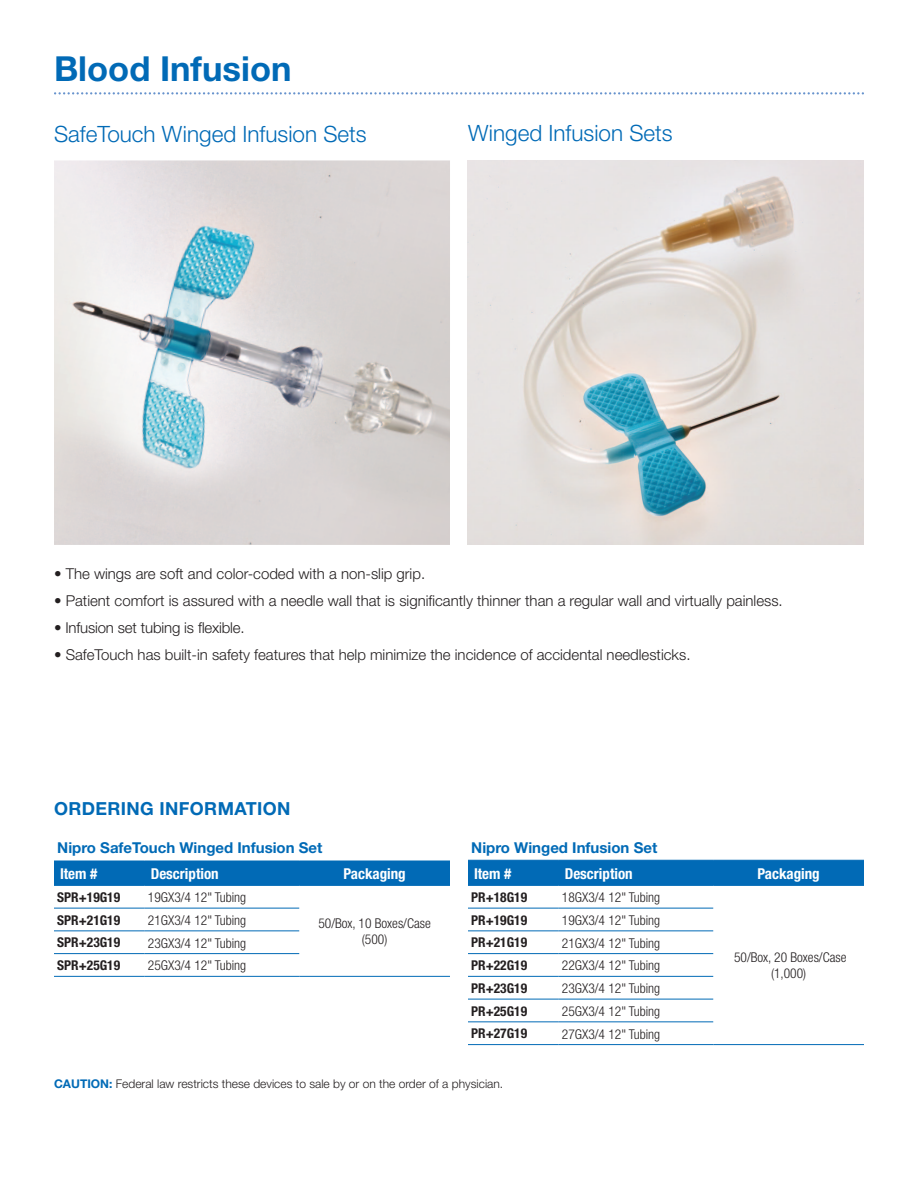
<style>
.page{position:relative;width:918px;height:1188px;background:#fff}
.page>*{position:absolute;margin:0;border:0;box-sizing:border-box;transform-origin:0 0}
.t1{font:700 34.5px "Helvetica Neue";color:#016ab6}
.t2{font:300 22.5px "Helvetica Neue";color:#016ab6}
.t3{font:700 18px "Helvetica Neue";letter-spacing:.02em;color:#016ab6}
.t4{font:300 15px "Helvetica Neue";color:#231f20}
.t5{font:700 15px "Helvetica Neue";color:#016ab6}
.t6{font:700 condensed 15px "Helvetica Neue";color:#fff}
.t7{font:300 condensed 13.5px/16.2px "Helvetica Neue";color:#231f20;text-align:center}
.t8{font:700 condensed 13.5px "Helvetica Neue";color:#231f20}
.t9{font:300 12px "Helvetica Neue";color:#231f20}
.s1{font-weight:700;color:#016ab6}
</style>
<div class="page">
<img style="left:54px;top:160px;width:396px;height:385px">
<img style="left:468px;top:160px;width:396px;height:385px">
<div style="left:54px;top:862px;width:396px;height:23px;background:#016ab6"></div>
<hr style="left:54px;top:861px;width:91px;height:1px;background:#016ab6">
<hr style="left:145px;top:861px;width:154px;height:1px;background:#016ab6">
<hr style="left:299px;top:861px;width:151px;height:1px;background:#016ab6">
<hr style="left:54px;top:885px;width:91px;height:1px;background:#016ab6">
<hr style="left:145px;top:885px;width:154px;height:1px;background:#016ab6">
<hr style="left:54px;top:908px;width:91px;height:1px;background:#016ab6">
<hr style="left:145px;top:908px;width:154px;height:1px;background:#016ab6">
<hr style="left:54px;top:930px;width:91px;height:1px;background:#016ab6">
<hr style="left:145px;top:930px;width:154px;height:1px;background:#016ab6">
<hr style="left:54px;top:953px;width:91px;height:1px;background:#016ab6">
<hr style="left:145px;top:953px;width:154px;height:1px;background:#016ab6">
<hr style="left:54px;top:976px;width:91px;height:1px;background:#016ab6">
<hr style="left:145px;top:976px;width:154px;height:1px;background:#016ab6">
<hr style="left:299px;top:885px;width:151px;height:1px;background:#016ab6">
<hr style="left:299px;top:976px;width:151px;height:1px;background:#016ab6">
<div style="left:468px;top:861px;width:396px;height:24px;background:#016ab6"></div>
<hr style="left:468px;top:860px;width:91px;height:1px;background:#016ab6">
<hr style="left:559px;top:860px;width:154px;height:1px;background:#016ab6">
<hr style="left:713px;top:860px;width:151px;height:1px;background:#016ab6">
<hr style="left:468px;top:885px;width:91px;height:1px;background:#016ab6">
<hr style="left:559px;top:885px;width:154px;height:1px;background:#016ab6">
<hr style="left:468px;top:908px;width:91px;height:1px;background:#016ab6">
<hr style="left:559px;top:908px;width:154px;height:1px;background:#016ab6">
<hr style="left:468px;top:930px;width:91px;height:1px;background:#016ab6">
<hr style="left:559px;top:930px;width:154px;height:1px;background:#016ab6">
<hr style="left:468px;top:953px;width:91px;height:1px;background:#016ab6">
<hr style="left:559px;top:953px;width:154px;height:1px;background:#016ab6">
<hr style="left:468px;top:976px;width:91px;height:1px;background:#016ab6">
<hr style="left:559px;top:976px;width:154px;height:1px;background:#016ab6">
<hr style="left:468px;top:999px;width:91px;height:1px;background:#016ab6">
<hr style="left:559px;top:999px;width:154px;height:1px;background:#016ab6">
<hr style="left:468px;top:1021px;width:91px;height:1px;background:#016ab6">
<hr style="left:559px;top:1021px;width:154px;height:1px;background:#016ab6">
<hr style="left:713px;top:885px;width:151px;height:1px;background:#016ab6">
<hr style="left:468px;top:1044px;width:91px;height:1px;background:#016ab6">
<hr style="left:559px;top:1044px;width:154px;height:1px;background:#016ab6">
<hr style="left:713px;top:1044px;width:151px;height:1px;background:#016ab6">
<svg style="left:54px;top:92px;width:810px;height:2px"></svg>
<h1 class="t1" style="left:54px;top:47px;width:239px">Blood Infusion</h1>
<h2 class="t2" style="left:54px;top:120px;width:314px">SafeTouch Winged Infusion Sets</h2>
<h2 class="t2" style="left:468px;top:119px;width:206px">Winged Infusion Sets</h2>
<p class="t4" style="left:54px;top:564px;width:373px">• The wings are soft and color-coded with a non-slip grip.</p>
<p class="t4" style="left:54px;top:591px;width:730px">• Patient comfort is assured with a needle wall that is significantly thinner than a regular wall and virtually painless.</p>
<p class="t4" style="left:54px;top:618px;width:192px">• Infusion set tubing is flexible.</p>
<p class="t4" style="left:54px;top:645px;width:638px">• SafeTouch has built-in safety features that help minimize the incidence of accidental needlesticks.</p>
<p class="t3" style="left:54px;top:797px;width:238px">ORDERING INFORMATION</p>
<p class="t5" style="left:57px;top:839px;width:267px">Nipro SafeTouch Winged Infusion Set</p>
<p class="t6" style="left:60px;top:865px;width:39px">Item #</p>
<p class="t6" style="left:151px;top:865px;width:69px">Description</p>
<p class="t6" style="left:343px;top:865px;width:64px">Packaging</p>
<p class="t8" style="left:57px;top:889px;width:65px">SPR+19G19</p>
<p class="t7" style="left:148px;top:889px;width:100px">19GX3/4 12" Tubing</p>
<p class="t7" style="left:318px;top:915px;width:114px">50/Box, 10 Boxes/Case (500)</p>
<p class="t5" style="left:471px;top:838px;width:188px">Nipro Winged Infusion Set</p>
<p class="t6" style="left:474px;top:864px;width:39px">Item #</p>
<p class="t6" style="left:565px;top:864px;width:69px">Description</p>
<p class="t6" style="left:757px;top:864px;width:64px">Packaging</p>
<p class="t8" style="left:471px;top:889px;width:58px">PR+18G19</p>
<p class="t7" style="left:562px;top:889px;width:100px">18GX3/4 12" Tubing</p>
<p class="t8" style="left:471px;top:912px;width:58px">PR+19G19</p>
<p class="t7" style="left:562px;top:912px;width:100px">19GX3/4 12" Tubing</p>
<p class="t8" style="left:471px;top:935px;width:58px">PR+21G19</p>
<p class="t7" style="left:562px;top:935px;width:100px">21GX3/4 12" Tubing</p>
<p class="t8" style="left:471px;top:957px;width:58px">PR+22G19</p>
<p class="t7" style="left:562px;top:957px;width:100px">22GX3/4 12" Tubing</p>
<p class="t8" style="left:471px;top:980px;width:58px">PR+23G19</p>
<p class="t7" style="left:562px;top:980px;width:100px">23GX3/4 12" Tubing</p>
<p class="t8" style="left:471px;top:1003px;width:58px">PR+25G19</p>
<p class="t7" style="left:562px;top:1003px;width:100px">25GX3/4 12" Tubing</p>
<p class="t8" style="left:471px;top:1025px;width:58px">PR+27G19</p>
<p class="t7" style="left:562px;top:1026px;width:100px">27GX3/4 12" Tubing</p>
<p class="t9" style="left:54px;top:1077px;width:451px"><span class="s1">CAUTION:</span> Federal law restricts these devices to sale by or on the order of a physician.</p>
<p class="t8" style="left:57px;top:912px;width:65px">SPR+21G19</p>
<p class="t7" style="left:148px;top:912px;width:100px">21GX3/4 12" Tubing</p>
<p class="t8" style="left:57px;top:935px;width:65px">SPR+23G19</p>
<p class="t7" style="left:148px;top:935px;width:100px">23GX3/4 12" Tubing</p>
<p class="t8" style="left:57px;top:957px;width:65px">SPR+25G19</p>
<p class="t7" style="left:148px;top:957px;width:100px">25GX3/4 12" Tubing</p>
<p class="t7" style="left:734px;top:949px;width:114px">50/Box, 20 Boxes/Case (1,000)</p>
</div>
